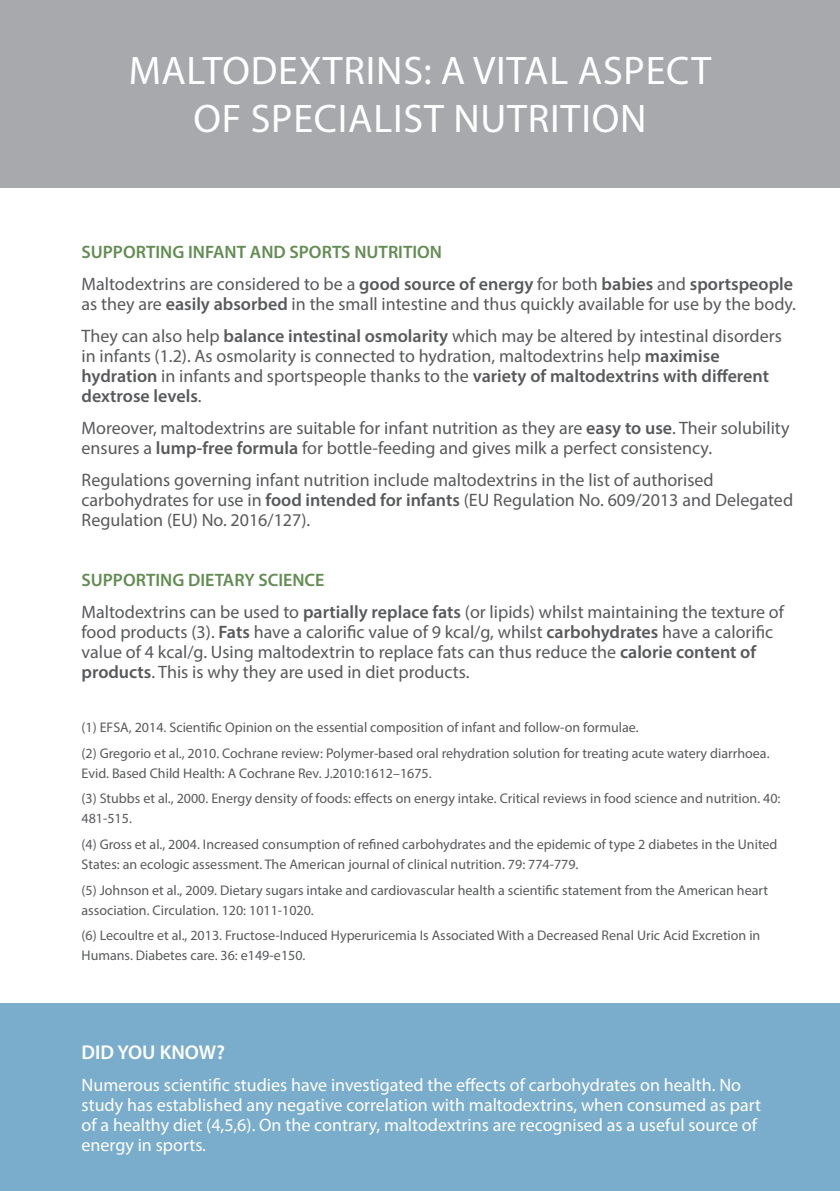
<style>
.page{position:relative;width:840px;height:1191px;background:#fff}
.page>*{position:absolute;margin:0;border:0;box-sizing:border-box;transform-origin:0 0}
.t1{font:40px/48px "Myriad Pro";letter-spacing:.02em;color:#fff;text-align:center}
.t2{font:600 20px "Myriad Pro";color:#fff}
.t3{font:18px/20px "Myriad Pro";color:#58595b}
.t4{font:18px/20px "Myriad Pro";color:#fff}
.t5{font:14px/25.6px "Myriad Pro";color:#58595b}
.s1{font-weight:600;color:#628c52}
.s2{font-weight:600}
</style>
<div class="page">
<div style="left:0;top:0;width:839px;height:187px;background:#a7a9ac"></div>
<div style="left:0;top:1003px;width:839px;height:188px;background:#7aadcc"></div>
<h1 class="t1" style="left:129px;top:46px;width:583px">MALTODEXTRINS: A VITAL ASPECT<br>OF SPECIALIST NUTRITION</h1>
<p class="t3" style="left:81px;top:235px;width:712px;line-height:32px"><span class="s1">SUPPORTING INFANT AND SPORTS NUTRITION<br></span>Maltodextrins are considered to be a <span class="s2">good source of energy</span> for both <span class="s2">babies</span> and <span class="s2">sportspeople</span></p>
<p class="t3" style="left:81px;top:287px;width:715px;line-height:32px">as they are <span class="s2">easily absorbed</span> in the small intestine and thus quickly available for use by the body.<br>They can also help <span class="s2">balance intestinal osmolarity</span> which may be altered by intestinal disorders</p>
<p class="t3" style="left:81px;top:345px;width:688px">in infants (1.2). As osmolarity is connected to hydration, maltodextrins help <span class="s2">maximise hydration</span> in infants and sportspeople thanks to the <span class="s2">variety of maltodextrins with different dextrose levels</span>.</p>
<p class="t3" style="left:81px;top:417px;width:709px">Moreover, maltodextrins are suitable for infant nutrition as they are <span class="s2">easy to use</span>. Their solubility ensures a <span class="s2">lump-free formula</span> for bottle-feeding and gives milk a perfect consistency.</p>
<p class="t3" style="left:81px;top:469px;width:712px">Regulations governing infant nutrition include maltodextrins in the list of authorised carbohydrates for use in <span class="s2">food intended for infants</span> (EU Regulation No. 609/2013 and Delegated<br>Regulation (EU) No. 2016/127).</p>
<p class="t3" style="left:81px;top:563px;width:703px;line-height:32px"><span class="s1">SUPPORTING DIETARY SCIENCE<br></span>Maltodextrins can be used to <span class="s2">partially replace fats</span> (or lipids) whilst maintaining the texture of</p>
<p class="t3" style="left:81px;top:621px;width:692px">food products (3). <span class="s2">Fats</span> have a calorific value of 9 kcal/g, whilst <span class="s2">carbohydrates</span> have a calorific value of 4 kcal/g. Using maltodextrin to replace fats can thus reduce the <span class="s2">calorie content of products</span>. This is why they are used in diet products.</p>
<p class="t5" style="left:81px;top:714px;width:689px">(1) EFSA, 2014. Scientific Opinion on the essential composition of infant and follow-on formulae.<br>(2) Gregorio et al., 2010. Cochrane review: Polymer-based oral rehydration solution for treating acute watery diarrhoea.</p>
<p class="t5" style="left:81px;top:760px;width:700px">Evid. Based Child Health: A Cochrane Rev. J.2010:1612–1675.<br>(3) Stubbs et al., 2000. Energy density of foods: effects on energy intake. Critical reviews in food science and nutrition. 40:</p>
<p class="t5" style="left:81px;top:805px;width:697px">481-515.<br>(4) Gross et al., 2004. Increased consumption of refined carbohydrates and the epidemic of type 2 diabetes in the United</p>
<p class="t5" style="left:81px;top:851px;width:687px">States: an ecologic assessment. The American journal of clinical nutrition. 79: 774-779.<br>(5) Johnson et al., 2009. Dietary sugars intake and cardiovascular health a scientific statement from the American heart</p>
<p class="t5" style="left:81px;top:897px;width:680px">association. Circulation. 120: 1011-1020.<br>(6) Lecoultre et al., 2013. Fructose-Induced Hyperuricemia Is Associated With a Decreased Renal Uric Acid Excretion in</p>
<p class="t5" style="left:81px;top:942px;width:225px">Humans. Diabetes care. 36: e149-e150.</p>
<p class="t2" style="left:81px;top:1039px;width:145px">DID YOU KNOW?</p>
<p class="t4" style="left:81px;top:1074px;width:680px">Numerous scientific studies have investigated the effects of carbohydrates on health. No study has established any negative correlation with maltodextrins, when consumed as part of a healthy diet (4,5,6). On the contrary, maltodextrins are recognised as a useful source of energy in sports.</p>
</div>
